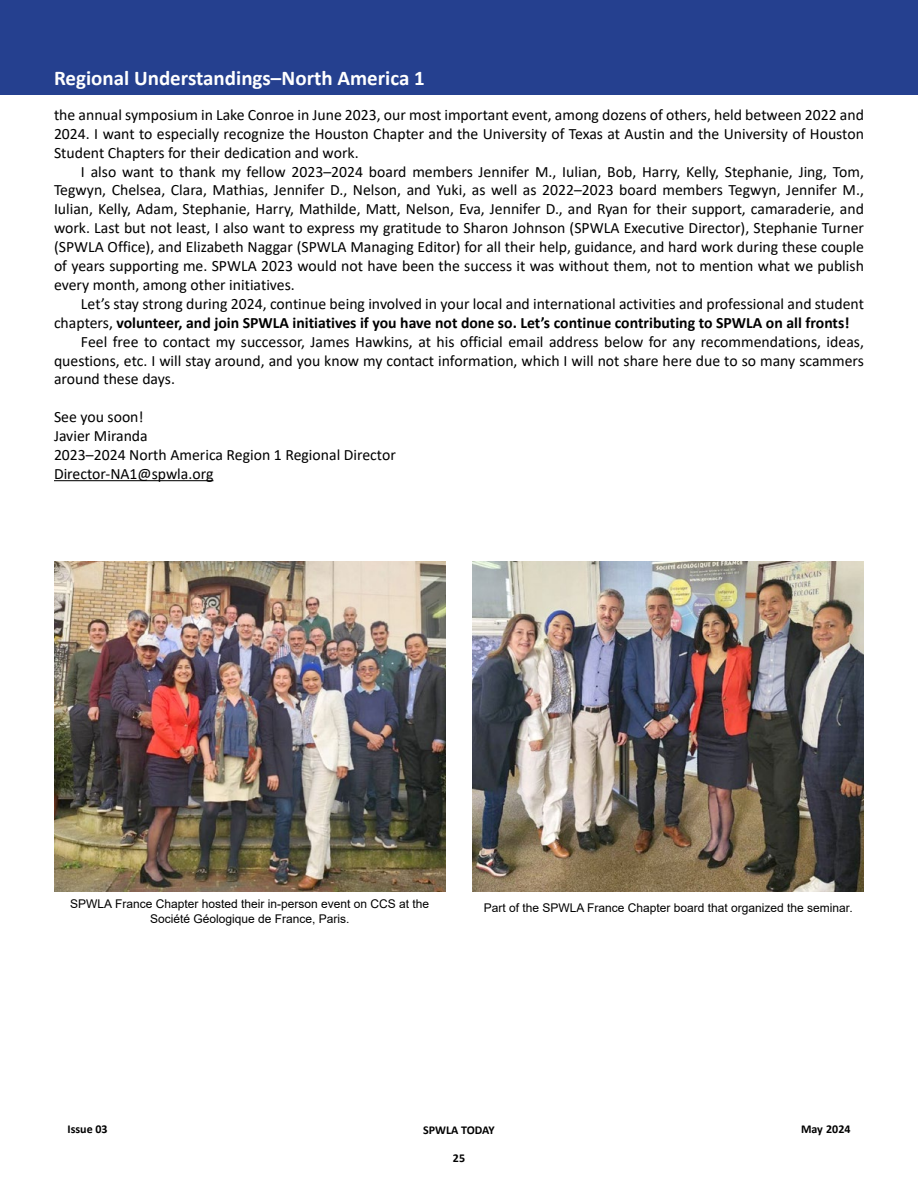
<style>
.page{position:relative;width:918px;height:1188px;background:#fff}
.page>*{position:absolute;margin:0;border:0;box-sizing:border-box;transform-origin:0 0}
.t1{font:700 21px "Calibri";color:#fff}
.t2{font:15.75px/18.9px "Calibri";color:#000;text-align:justify}
.t3{font:700 15.75px "Calibri";color:#000}
.t4{font:12px/14.4px "Arial";color:#000;text-align:center}
.t5{font:700 12px "Calibri";color:#000}
.s1{font-weight:400}
</style>
<div class="page">
<div style="left:0;top:0;width:918px;height:94px;background:#25408f"></div>
<hr style="left:54px;top:480px;width:159px;height:1px;background:#000">
<img style="left:54px;top:561px;width:392px;height:331px">
<img style="left:472px;top:561px;width:392px;height:331px">
<h1 class="t1" style="left:54px;top:63px;width:372px">Regional Understandings–North America 1</h1>
<p class="t2" style="left:54px;top:105px;width:811px">the annual symposium in Lake Conroe in June 2023, our most important event, among dozens of others, held between 2022 and 2024. I want to especially recognize the Houston Chapter and the University of Texas at Austin and the University of Houston Student Chapters for their dedication and work.</p>
<p class="t2" style="left:54px;top:161px;width:812px;text-indent:27px">I also want to thank my fellow 2023–2024 board members Jennifer M., Iulian, Bob, Harry, Kelly, Stephanie, Jing, Tom, Tegwyn, Chelsea, Clara, Mathias, Jennifer D., Nelson, and Yuki, as well as 2022–2023 board members Tegwyn, Jennifer M., Iulian, Kelly, Adam, Stephanie, Harry, Mathilde, Matt, Nelson, Eva, Jennifer D., and Ryan for their support, camaraderie, and work. Last but not least, I also want to express my gratitude to Sharon Johnson (SPWLA Executive Director), Stephanie Turner (SPWLA Office), and Elizabeth Naggar (SPWLA Managing Editor) for all their help, guidance, and hard work during these couple of years supporting me. SPWLA 2023 would not have been the success it was without them, not to mention what we publish every month, among other initiatives.</p>
<p class="t2" style="left:81px;top:294px;width:785px">Let’s stay strong during 2024, continue being involved in your local and international activities and professional and student</p>
<p class="t3" style="left:54px;top:311px;width:797px"><span class="s1">chapters,</span> volunteer, and join SPWLA initiatives if you have not done so. Let’s continue contributing to SPWLA on all fronts!</p>
<p class="t2" style="left:81px;top:332px;width:784px">Feel free to contact my successor, James Hawkins, at his official email address below for any recommendations, ideas,</p>
<p class="t2" style="left:54px;top:350px;width:811px">questions, etc. I will stay around, and you know my contact information, which I will not share here due to so many scammers</p>
<p class="t2" style="left:54px;top:369px;width:123px">around these days.</p>
<p class="t2" style="left:54px;top:407px;width:343px;text-align:left">See you soon!<br>Javier Miranda<br>2023–2024 North America Region 1 Regional Director<br>Director-NA1@spwla.org</p>
<p class="t4" style="left:70px;top:897px;width:360px">SPWLA France Chapter hosted their in-person event on CCS at the<br>Société Géologique de France, Paris.</p>
<p class="t4" style="left:484px;top:901px;width:370px">Part of the SPWLA France Chapter board that organized the seminar.</p>
<p class="t5" style="left:68px;top:1121px;width:42px">Issue 03</p>
<p class="t5" style="left:423px;top:1121px;width:73px">SPWLA TODAY</p>
<p class="t5" style="left:801px;top:1121px;width:51px">May 2024</p>
<p class="t5" style="left:453px;top:1149px;width:14px">25</p>
</div>
